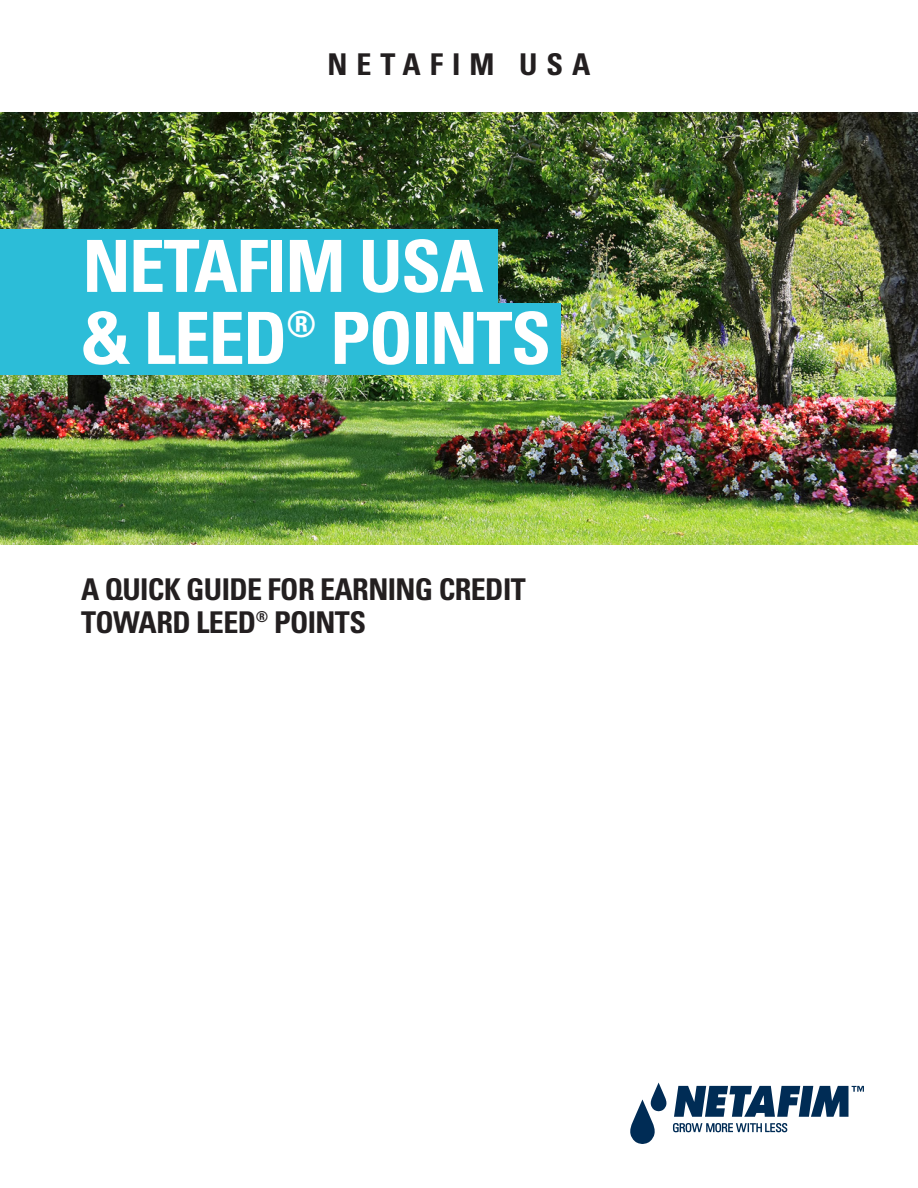
<style>
.page{position:relative;width:918px;height:1188px;background:#fff}
.page>*{position:absolute;margin:0;border:0;box-sizing:border-box;transform-origin:0 0}
.t1{font:700 condensed 72px "Univers LT Std";letter-spacing:-.02em;color:#fff}
.t2{font:700 condensed 30px/33px "Univers LT Std";letter-spacing:-.02em;color:#231f20}
.t3{font:700 condensed 30px "Univers LT Std";letter-spacing:.3em;color:#231f20}
</style>
<div class="page">
<img style="left:0;top:112px;width:918px;height:432px">
<div style="left:0;top:229px;width:498px;height:78px;background:#2cbdd8"></div>
<div style="left:0;top:303px;width:561px;height:72px;background:#2cbdd8"></div>
<svg style="left:674px;top:1086px;width:190px;height:31px"></svg>
<svg style="left:630px;top:1083px;width:37px;height:61px"></svg>
<svg style="left:673px;top:1123px;width:114px;height:9px"></svg>
<p class="t3" style="left:327px;top:46px;width:265px">NETAFIM USA</p>
<p class="t1" style="left:82px;top:222px;width:403px">NETAFIM USA</p>
<p class="t1" style="left:82px;top:294px;width:470px">&amp; LEED<sup>®</sup> POINTS</p>
<p class="t2" style="left:81px;top:573px;width:446px">A QUICK GUIDE FOR EARNING CREDIT<br>TOWARD LEED<sup>®</sup> POINTS</p>
</div>
